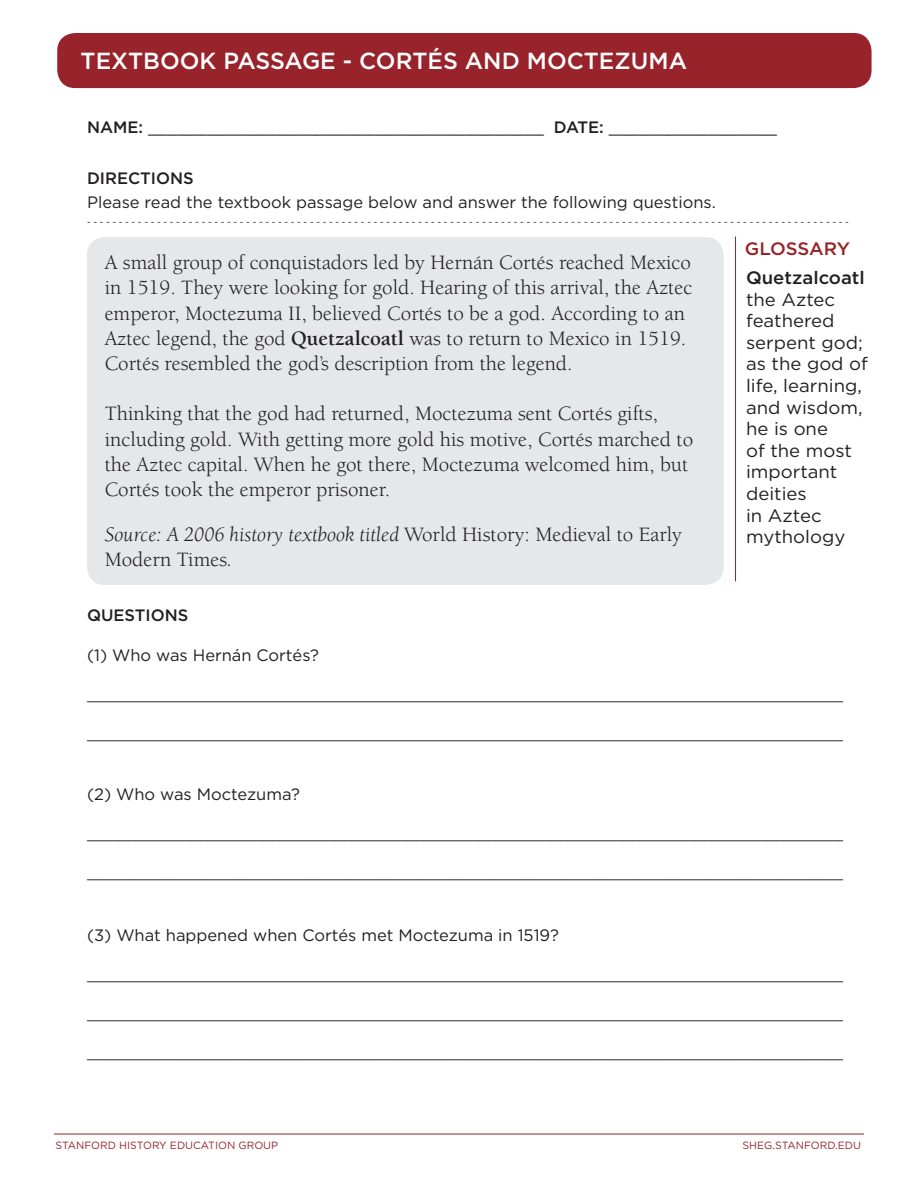
<style>
.page{position:relative;width:918px;height:1188px;background:#fff}
.page>*{position:absolute;margin:0;border:0;box-sizing:border-box;transform-origin:0 0}
.t1{font:500 23.25px "Gotham HTF";color:#fff}
.t2{font:21px/25.2px "Berkeley";color:#231f20}
.t3{font:700 18px/39px "Berkeley";color:#231f20}
.t4{font:18px/21.6px "Gotham HTF";color:#231f20}
.t5{font:500 18px "Gotham HTF";color:#231f20}
.t6{font:500 18px "Gotham HTF";letter-spacing:-.01em;color:#98232a}
.t7{font:16.5px "Gotham HTF";color:#231f20}
.t8{font:500 16.5px "Gotham HTF";color:#231f20}
.t9{font:10.5px "Gotham HTF";color:#98232a}
.t10{font:9px "Gotham HTF";color:#231f20}
.s1{font-weight:500}
.s2{font-weight:700}
.s3{font-style:italic}
</style>
<div class="page">
<hr style="left:54px;top:1134px;width:810px;height:1px;background:#98232a">
<div style="left:57px;top:33px;width:815px;height:55px;background:#98232a;border-radius:18px"></div>
<div style="left:87px;top:237px;width:637px;height:348px;background:#e6e7e9;border-radius:18px"></div>
<hr style="left:735px;top:237px;width:1px;height:344px;background:#98232a">
<p class="t1" style="left:81px;top:48px;width:608px">TEXTBOOK PASSAGE - CORTÉS AND MOCTEZUMA</p>
<p class="t7" style="left:87px;top:118px;width:692px"><span class="s1">NAME:</span> ________________________________________ <span class="s1">DATE:</span> _________________</p>
<p class="t8" style="left:87px;top:168px;width:108px">DIRECTIONS</p>
<p class="t7" style="left:87px;top:193px;width:630px">Please read the textbook passage below and answer the following questions.</p>
<p class="t10" style="left:87px;top:217px;width:763px">------------------------------------------------------------------------------------------------------------------------</p>
<p class="t2" style="left:105px;top:250px;width:589px">A small group of conquistadors led by Hernán Cortés reached Mexico in 1519. They were looking for gold. Hearing of this arrival, the Aztec emperor, Moctezuma II, believed Cortés to be a god. According to an Aztec legend, the god <span class="s2">Quetzalcoatl</span> was to return to Mexico in 1519.<br>Cortés resembled the god’s description from the legend.</p>
<p class="t2" style="left:105px;top:402px;width:590px">Thinking that the god had returned, Moctezuma sent Cortés gifts, including gold. With getting more gold his motive, Cortés marched to the Aztec capital. When he got there, Moctezuma welcomed him, but Cortés took the emperor prisoner.</p>
<p class="t2" style="left:105px;top:522px;width:579px"><span class="s3">Source: A 2006 history textbook titled</span> World History: Medieval to Early<br>Modern Times<span class="s3">.</span></p>
<p class="t6" style="left:745px;top:239px;width:107px">GLOSSARY</p>
<p class="t5" style="left:746px;top:267px;width:120px">Quetzalcoatl</p>
<p class="t4" style="left:746px;top:288px;width:123px">the Aztec feathered serpent god; as the god of life, learning, and wisdom, he is one<br>of the most important deities<br>in Aztec mythology</p>
<p class="t8" style="left:87px;top:606px;width:103px">QUESTIONS</p>
<p class="t7" style="left:87px;top:646px;width:233px">(1) Who was Hernán Cortés?</p>
<p class="t3" style="left:87px;top:675px;width:757px">____________________________________________________________________________________ ____________________________________________________________________________________</p>
<p class="t7" style="left:87px;top:785px;width:214px">(2) Who was Moctezuma?</p>
<p class="t3" style="left:87px;top:814px;width:757px">____________________________________________________________________________________ ____________________________________________________________________________________</p>
<p class="t7" style="left:87px;top:926px;width:474px">(3) What happened when Cortés met Moctezuma in 1519?</p>
<p class="t3" style="left:87px;top:955px;width:757px;text-align:justify">____________________________________________________________________________________ ____________________________________________________________________________________ ____________________________________________________________________________________</p>
<p class="t9" style="left:56px;top:1140px;width:224px">STANFORD HISTORY EDUCATION GROUP</p>
<p class="t9" style="left:743px;top:1140px;width:120px">SHEG.STANFORD.EDU</p>
</div>
